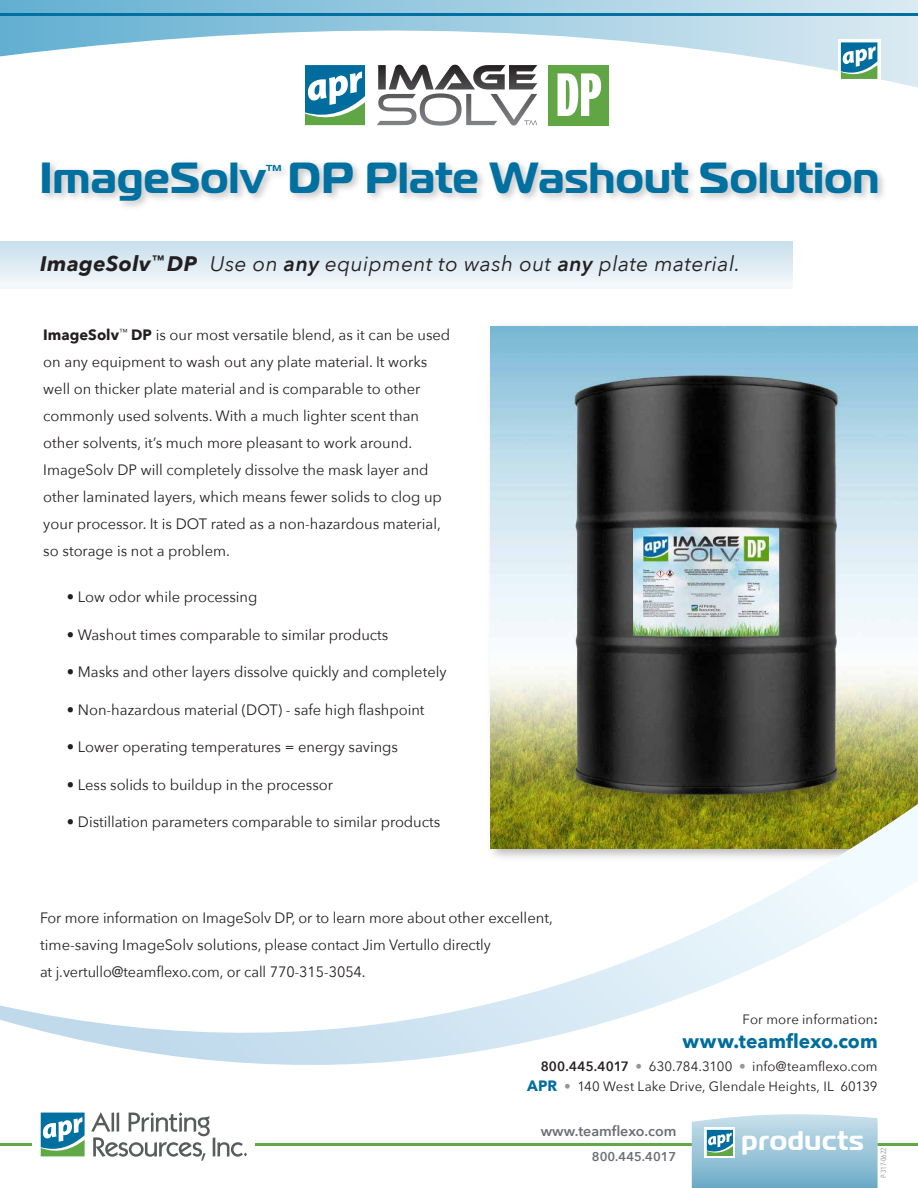
<style>
.page{position:relative;width:918px;height:1188px;background:#fff}
.page>*{position:absolute;margin:0;border:0;box-sizing:border-box;transform-origin:0 0}
.t1{font:700 43.5px "Magistral";letter-spacing:.01em;color:#0070a1}
.t2{font:700 30px "Magistral";color:#fff}
.t3{font:italic 21px "Avenir Next";letter-spacing:.02em;color:#231f20}
.t4{font:700 19.5px "Avenir Next";color:#006d9e}
.t5{font:15px/27px "Avenir Next";color:#231f20}
.t6{font:15px/27px "Avenir Next";color:#231f20;scale:.96 1}
.t7{font:600 14.25px "Avenir Next";color:#6d6e71}
.t8{font:13.5px/20.2px "Avenir Next";letter-spacing:.01em;color:#231f20;text-align:right}
.t9{font:600 12.75px "Avenir Next";color:#6d6e71}
.t10{font:700 8.7px "Magistral";color:#0070a1}
.t11{font:7.5px "Avenir Next Condensed";letter-spacing:-.005em;color:#939598}
.s1{font-weight:700}
.s2{font-weight:600}
.s3{font-weight:600;color:#939598}
.s4{font-weight:700;font-size:15px;color:#006d9e}
.s5{font-size:27px}
</style>
<div class="page">
<img style="left:491px;top:327px;width:427px;height:477px">
<svg style="left:0;top:804px;width:918px;height:315px"></svg>
<hr style="left:0;top:1143px;width:918px;height:3px;background:#60a946">
<svg style="left:0;top:0;width:918px;height:88px"></svg>
<hr style="left:0;top:13px;width:918px;height:3px;background:#0070a1">
<svg style="left:838px;top:39px;width:42px;height:43px"></svg>
<svg style="left:841px;top:42px;width:36px;height:37px"></svg>
<div style="left:32px;top:1110px;width:222px;height:53px;background:#fff"></div>
<svg style="left:41px;top:1113px;width:44px;height:43px"></svg>
<svg style="left:91px;top:1112px;width:156px;height:49px"></svg>
<svg style="left:692px;top:1114px;width:185px;height:74px;background:#9bc5d7"></svg>
<svg style="left:377px;top:65px;width:160px;height:61px"></svg>
<svg style="left:305px;top:65px;width:60px;height:60px"></svg>
<div style="left:549px;top:65px;width:60px;height:60px;background:#61a644"></div>
<svg style="left:558px;top:73px;width:43px;height:43px"></svg>
<div style="left:0;top:241px;width:792px;height:47px;background:linear-gradient(to bottom,#c7deec,#f6f8fa)"></div>
<h1 class="t1" style="left:40px;top:149px;width:227px">ImageSolv</h1>
<p class="t10" style="left:266px;top:163px;width:17px">TM</p>
<h1 class="t1" style="left:288px;top:149px;width:593px">DP Plate Washout Solution</h1>
<h3 class="t3" style="left:40px;top:246px;width:701px"><span class="s1">ImageSolv</span><sup>™</sup> <span class="s1">DP</span> Use on <span class="s2">any</span> equipment to wash out <span class="s2">any</span> plate material.</h3>
<p class="t5" style="left:43px;top:321px;width:409px"><span class="s1">ImageSolv</span><sup>™</sup> <span class="s1">DP</span> is our most versatile blend, as it can be used on any equipment to wash out any plate material. It works well on thicker plate material and is comparable to other commonly used solvents. With a much lighter scent than other solvents, it’s much more pleasant to work around.<br>ImageSolv DP will completely dissolve the mask layer and other laminated layers, which means fewer solids to clog up your processor. It is DOT rated as a non-hazardous material, so storage is not a problem.</p>
<p class="t5" style="left:67px;top:583px;width:192px">• Low odor while processing</p>
<p class="t5" style="left:67px;top:621px;width:323px">• Washout times comparable to similar products</p>
<p class="t5" style="left:67px;top:658px;width:381px">• Masks and other layers dissolve quickly and completely</p>
<p class="t5" style="left:67px;top:696px;width:359px">• Non-hazardous material (DOT) - safe high flashpoint</p>
<p class="t5" style="left:67px;top:733px;width:333px">• Lower operating temperatures = energy savings</p>
<p class="t5" style="left:67px;top:771px;width:268px">• Less solids to buildup in the processor</p>
<p class="t5" style="left:67px;top:808px;width:375px">• Distillation parameters comparable to similar products</p>
<p class="t6" style="left:40px;top:903px;width:536px">For more information on ImageSolv DP, or to learn more about other excellent, time-saving ImageSolv solutions, please contact Jim Vertullo directly<br>at j.vertullo@teamflexo.com, or call 770-315-3054.</p>
<p class="t8" style="left:743px;top:1009px;width:137px">For more information<span class="s2">:</span></p>
<h3 class="t4" style="left:683px;top:1025px;width:197px">www.teamflexo.com</h3>
<p class="t8" style="left:527px;top:1056px;width:352px"><span class="s2">800.445.4017</span> <span class="s3">•</span> 630.784.3100 <span class="s3">•</span> info@teamflexo.com<br><span class="s4">APR</span> <span class="s3">•</span> 140 West Lake Drive, Glendale Heights, IL 60139</p>
<p class="t7" style="left:541px;top:1119px;width:137px">www.teamflexo.com</p>
<p class="t9" style="left:592px;top:1146px;width:86px">800.445.4017</p>
<p class="t11" style="left:877px;top:1178px;width:32px;rotate:-90deg">P-317-0622</p>
<h2 class="t2" style="left:723px;top:1121px;width:143px">p r<span class="s5">p</span>o<span class="s5">r o</span>d<span class="s5">d</span>u<span class="s5">u</span>c<span class="s5">c</span>t<span class="s5">t</span>s<span class="s5">s</span></h2>
</div>
